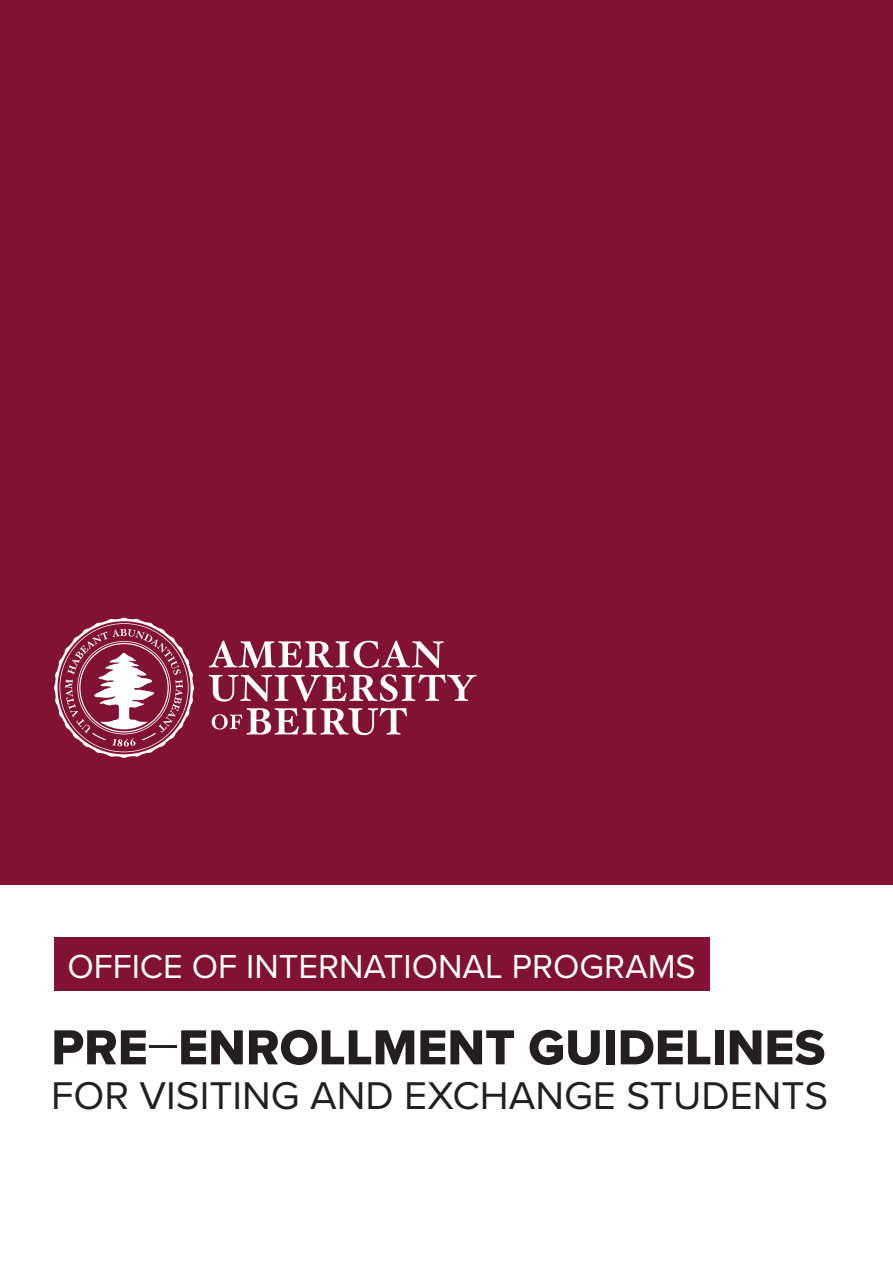
<style>
.page{position:relative;width:893px;height:1263px;background:#fff}
.page>*{position:absolute;margin:0;border:0;box-sizing:border-box;transform-origin:0 0}
.t1{font:51px "Proxima Nova Extrabld";color:#231f20}
.t2{font:40.05px "Proxima Nova";color:#231f20}
.t3{font:34.5px "Proxima Nova";color:#fff}
.s1{font-family:"Proxima Nova";font-weight:300}
</style>
<div class="page">
<div style="left:0;top:0;width:893px;height:884px;background:#821233"></div>
<svg style="left:209px;top:641px;width:235px;height:27px"></svg>
<svg style="left:209px;top:674px;width:268px;height:27px"></svg>
<svg style="left:212px;top:708px;width:195px;height:27px"></svg>
<svg style="left:54px;top:618px;width:140px;height:140px"></svg>
<div style="left:54px;top:937px;width:655px;height:54px;background:#821233"></div>
<p class="t3" style="left:67px;top:940px;width:630px">OFFICE OF INTERNATIONAL PROGRAMS</p>
<p class="t1" style="left:51px;top:1009px;width:776px">PRE<span class="s1">–</span>ENROLLMENT GUIDELINES</p>
<p class="t2" style="left:51px;top:1066px;width:778px">FOR VISITING AND EXCHANGE STUDENTS</p>
</div>
